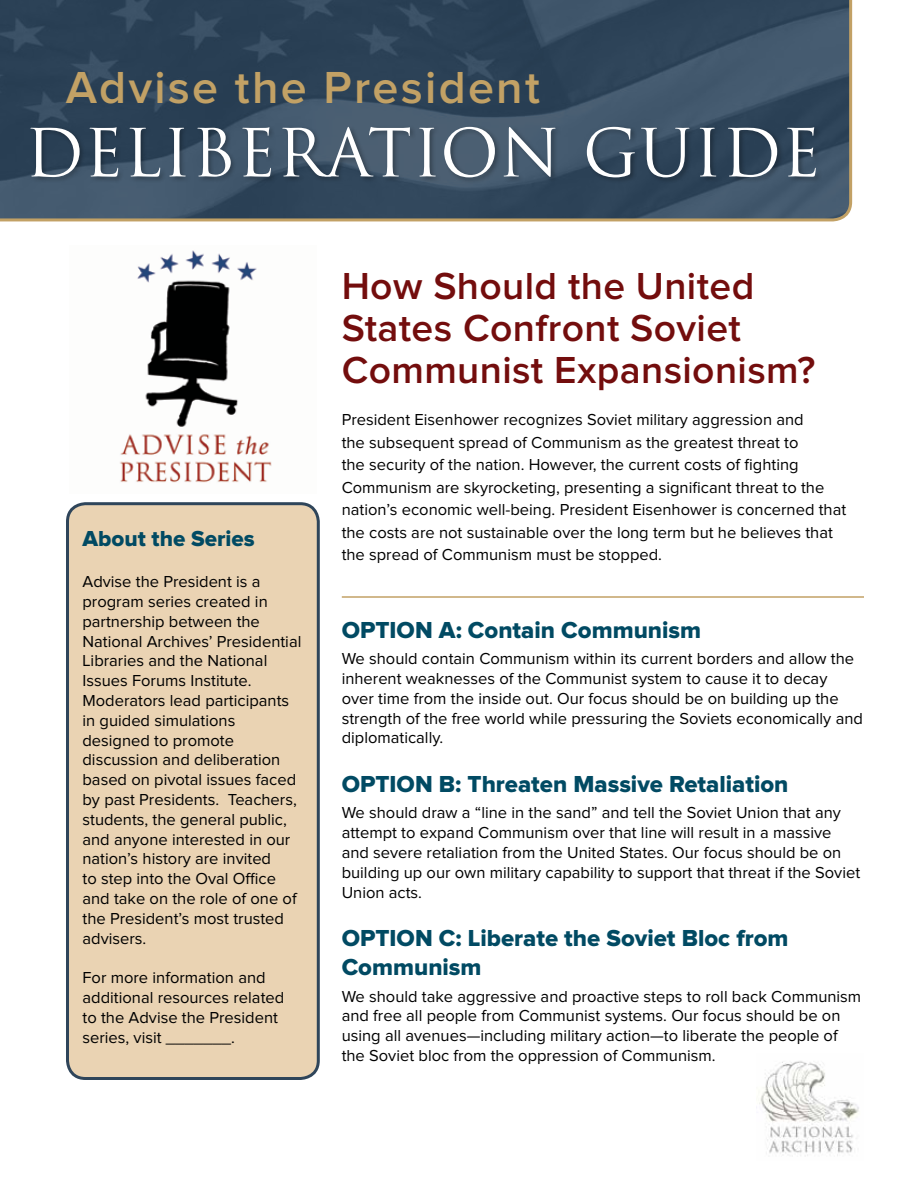
<style>
.page{position:relative;width:918px;height:1188px;background:#fff}
.page>*{position:absolute;margin:0;border:0;box-sizing:border-box;transform-origin:0 0}
.t1{font:64.5px "Trajan";letter-spacing:.01em;color:#fff}
.t2{font:600 46.5px "Proxima Nova";letter-spacing:.05em;color:#c2a165}
.t3{font:600 39px/42px "Proxima Nova";letter-spacing:.01em;color:#730d0d}
.t4{font:24px/28.8px "Proxima Nova Extrabld";color:#014a63}
.t5{font:22.5px "Proxima Nova Extrabld";color:#014a63}
.t6{font:16.5px/19.8px "Proxima Nova";color:#000}
</style>
<div class="page">
<div style="left:68px;top:504px;width:250px;height:574px;background:#ead3b3;border-radius:18px"></div>
<div style="left:66px;top:502px;width:254px;height:578px;border:3px solid #2f455a;border-radius:18px"></div>
<svg style="left:0;top:0;width:853px;height:222px;background:#374b5e"></svg>
<div style="left:28px;top:125px;width:795px;height:59px;background:#000;opacity:.3"></div>
<img style="left:756px;top:1061px;width:103px;height:95px">
<hr style="left:342px;top:596px;width:522px;height:2px;background:#c2a165">
<img style="left:120px;top:250px;width:152px;height:233px">
<h2 class="t2" style="left:66px;top:66px;width:476px">Advise the President</h2>
<h1 class="t1" style="left:25px;top:114px;width:798px">DELIBERATION GUIDE</h1>
<h3 class="t5" style="left:82px;top:529px;width:174px">About the Series</h3>
<p class="t6" style="left:82px;top:572px;width:220px">Advise the President is a program series created in partnership between the<br>National Archives’ Presidential<br>Libraries and the National<br>Issues Forums Institute.<br>Moderators lead participants in guided simulations designed to promote discussion and deliberation based on pivotal issues faced by past Presidents. Teachers, students, the general public, and anyone interested in our nation’s history are invited<br>to step into the Oval Office and take on the role of one of the President’s most trusted advisers.</p>
<p class="t6" style="left:82px;top:968px;width:203px">For more information and additional resources related to the Advise the President series, visit _______.</p>
<h3 class="t3" style="left:342px;top:266px;width:475px">How Should the United<br>States Confront Soviet<br>Communist Expansionism?</h3>
<p class="t6" style="left:342px;top:409px;width:506px;line-height:22.5px">President Eisenhower recognizes Soviet military aggression and<br>the subsequent spread of Communism as the greatest threat to<br>the security of the nation. However, the current costs of fighting Communism are skyrocketing, presenting a significant threat to the nation’s economic well-being. President Eisenhower is concerned that the costs are not sustainable over the long term but he believes that the spread of Communism must be stopped.</p>
<h3 class="t4" style="left:342px;top:616px;width:361px">OPTION A: Contain Communism</h3>
<p class="t6" style="left:342px;top:649px;width:523px">We should contain Communism within its current borders and allow the inherent weaknesses of the Communist system to cause it to decay over time from the inside out. Our focus should be on building up the strength of the free world while pressuring the Soviets economically and diplomatically.</p>
<h3 class="t4" style="left:342px;top:771px;width:448px">OPTION B: Threaten Massive Retaliation</h3>
<p class="t6" style="left:342px;top:804px;width:520px">We should draw a “line in the sand” and tell the Soviet Union that any attempt to expand Communism over that line will result in a massive and severe retaliation from the United States. Our focus should be on building up our own military capability to support that threat if the Soviet Union acts.</p>
<h3 class="t4" style="left:342px;top:925px;width:448px">OPTION C: Liberate the Soviet Bloc from<br>Communism</h3>
<p class="t6" style="left:342px;top:987px;width:521px">We should take aggressive and proactive steps to roll back Communism and free all people from Communist systems. Our focus should be on using all avenues—including military action—to liberate the people of the Soviet bloc from the oppression of Communism.</p>
</div>
